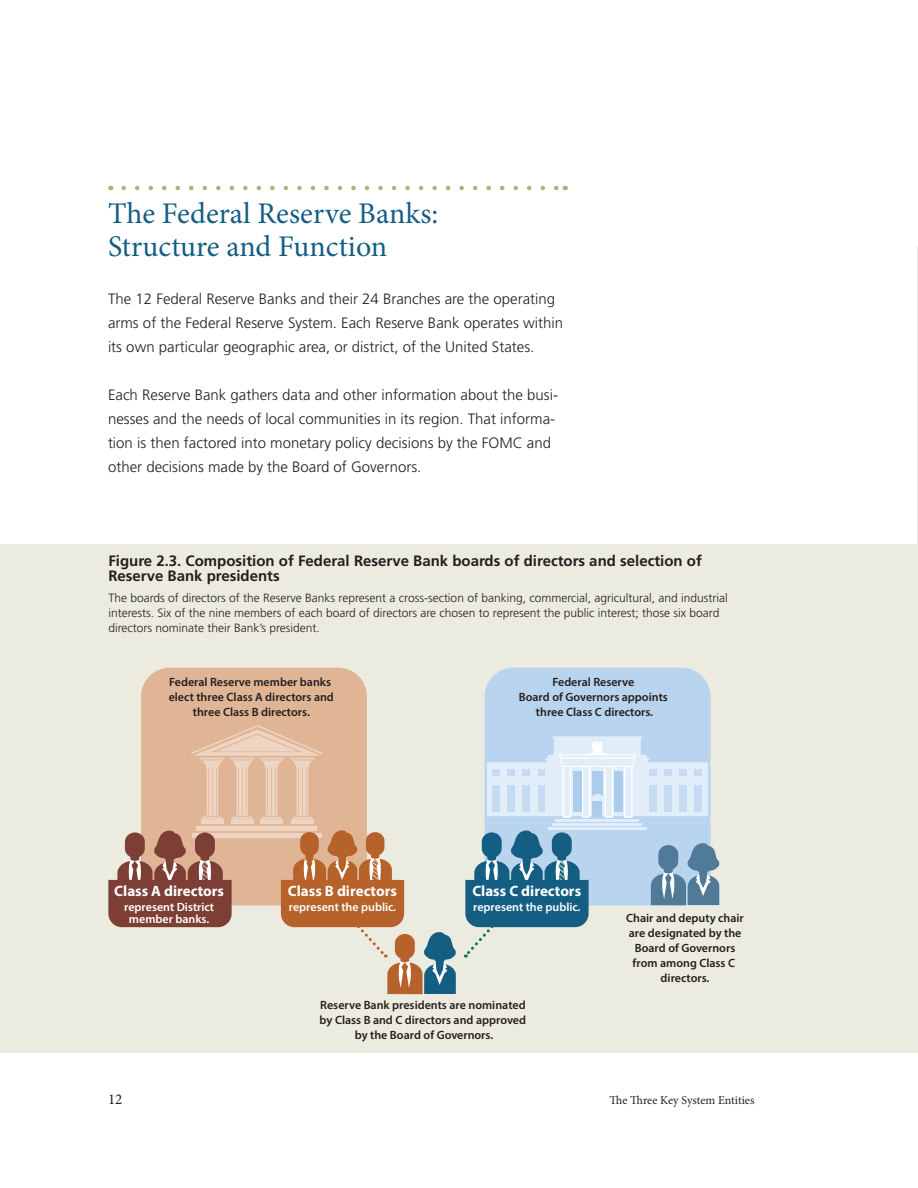
<style>
.page{position:relative;width:918px;height:1188px;background:#fff}
.page>*{position:absolute;margin:0;border:0;box-sizing:border-box;transform-origin:0 0}
.t1{font:30px/33px "Minion Pro";color:#145e83}
.text{font:300 15px/24px "Frutiger LT Std";color:#231f20}
.t2{font:700 15px/15px "Frutiger LT Std";color:#231f20}
.t3{font:700 15px "Myriad Pro";color:#fff}
.t4{font:15px "Minion Pro";color:#231f20}
.t5{font:600 12px/15px "Myriad Pro";color:#231f20;text-align:center}
.t6{font:300 12px/15px "Frutiger LT Std";color:#231f20}
.t7{font:600 12px/12px "Myriad Pro";color:#fff;text-align:center}
.t8{font:12px "Minion Pro";color:#231f20}
</style>
<div class="page">
<hr style="left:917px;top:247px;width:1px;height:306px;background:#e1e6ed">
<svg style="left:124px;top:186px;width:434px;height:4px"></svg>
<div style="left:0;top:544px;width:918px;height:509px;background:#ecebe0"></div>
<div style="left:485px;top:668px;width:226px;height:238px;background:#b9d4ee;border-radius:29px"></div>
<div style="left:141px;top:668px;width:226px;height:238px;background:#e0b595;border-radius:29px"></div>
<svg style="left:651px;top:843px;width:69px;height:62px"></svg>
<hr style="left:231px;top:820px;width:23px;height:4px;background:#eed5c3">
<hr style="left:260px;top:820px;width:23px;height:4px;background:#eed5c3">
<hr style="left:291px;top:820px;width:23px;height:4px;background:#eed5c3">
<hr style="left:201px;top:820px;width:23px;height:4px;background:#eed5c3">
<div style="left:196px;top:826px;width:121px;height:5px;background:#eed5c3"></div>
<div style="left:192px;top:833px;width:129px;height:5px;background:#eed5c3"></div>
<svg style="left:191px;top:725px;width:132px;height:94px"></svg>
<svg style="left:487px;top:736px;width:221px;height:82px"></svg>
<hr style="left:555px;top:819px;width:84px;height:3px;background:#e1edf8">
<hr style="left:552px;top:823px;width:90px;height:3px;background:#e1edf8">
<hr style="left:548px;top:828px;width:98px;height:2px;background:#e1edf8">
<svg style="left:464px;top:830px;width:125px;height:128px"></svg>
<svg style="left:281px;top:830px;width:175px;height:164px"></svg>
<svg style="left:108px;top:830px;width:124px;height:97px"></svg>
<p class="t1" style="left:108px;top:197px;width:332px">The Federal Reserve Banks:<br>Structure and Function</p>
<p class="text" style="left:108px;top:287px;width:457px">The 12 Federal Reserve Banks and their 24 Branches are the operating arms of the Federal Reserve System. Each Reserve Bank operates within its own particular geographic area, or district, of the United States.</p>
<p class="text" style="left:108px;top:383px;width:452px">Each Reserve Bank gathers data and other information about the busi&shy;nesses and the needs of local communities in its region. That informa&shy;tion is then factored into monetary policy decisions by the FOMC and other decisions made by the Board of Governors.</p>
<p class="t2" style="left:108px;top:554px;width:595px">Figure 2.3. Composition of Federal Reserve Bank boards of directors and selection of<br>Reserve Bank presidents</p>
<p class="t6" style="left:108px;top:590px;width:621px">The boards of directors of the Reserve Banks represent a cross-section of banking, commercial, agricultural, and industrial interests. Six of the nine members of each board of directors are chosen to represent the public interest; those six board directors nominate their Bank’s president.</p>
<p class="t5" style="left:169px;top:675px;width:167px">Federal Reserve member banks elect three Class A directors and three Class B directors.</p>
<p class="t5" style="left:519px;top:674px;width:151px">Federal Reserve<br>Board of Governors appoints three Class C directors.</p>
<p class="t3" style="left:114px;top:881px;width:111px">Class A directors</p>
<p class="t7" style="left:124px;top:901px;width:92px">represent District member banks.</p>
<p class="t3" style="left:288px;top:881px;width:110px">Class B directors</p>
<p class="t7" style="left:289px;top:901px;width:109px">represent the public.</p>
<p class="t3" style="left:472px;top:881px;width:110px">Class C directors</p>
<p class="t7" style="left:473px;top:901px;width:109px">represent the public.</p>
<p class="t5" style="left:626px;top:910px;width:119px">Chair and deputy chair are designated by the<br>Board of Governors from among Class C directors.</p>
<p class="t5" style="left:320px;top:997px;width:208px">Reserve Bank presidents are nominated by Class B and C directors and approved by the Board of Governors.</p>
<p class="t4" style="left:108px;top:1090px;width:16px">12</p>
<p class="t8" style="left:610px;top:1093px;width:146px">The Three Key System Entities</p>
</div>
